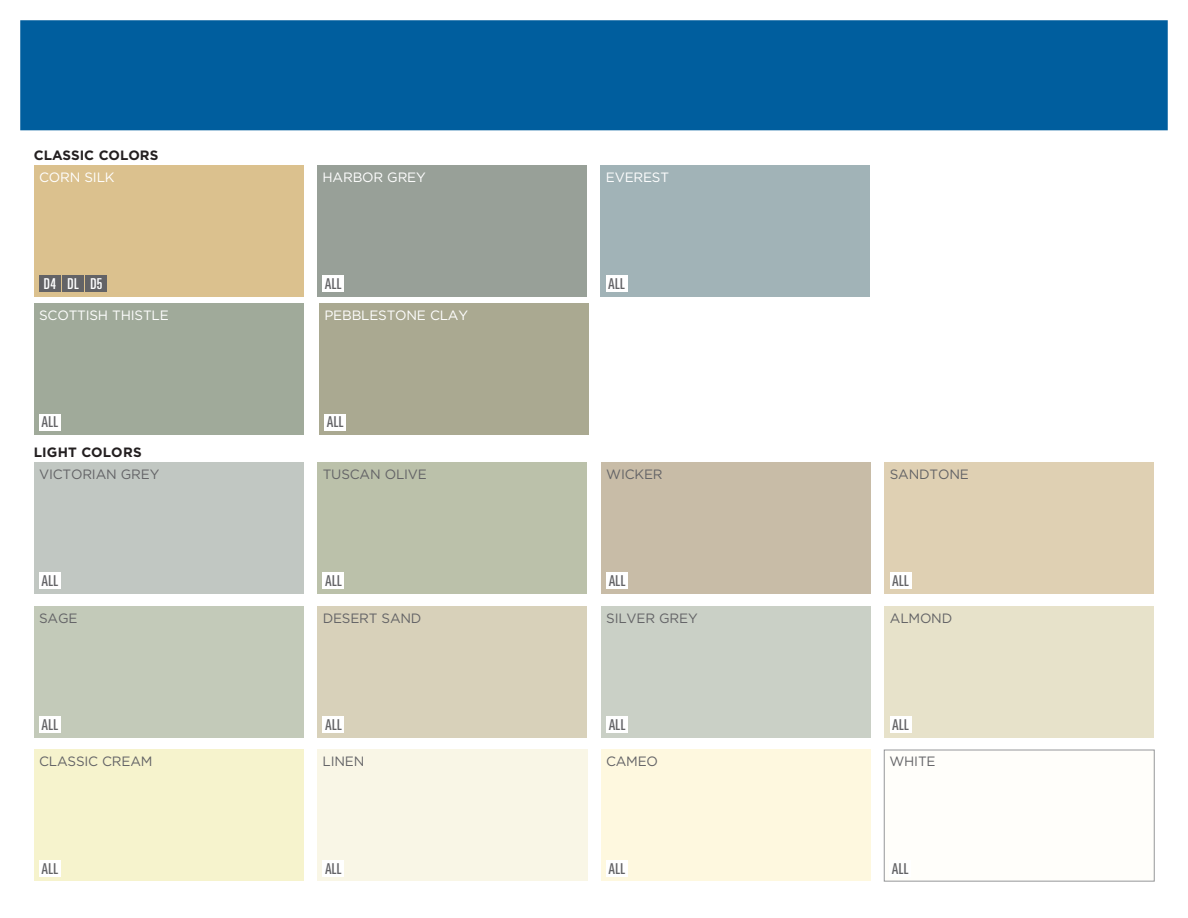
<style>
.page{position:relative;width:1188px;height:918px;background:#fff}
.page>*{position:absolute;margin:0;border:0;box-sizing:border-box;transform-origin:0 0}
.t1{font:ultra-condensed 15px "Univers";letter-spacing:.02em;color:#636366}
.t2{font:ultra-condensed 15px "Univers";color:#fff}
.little_tiny_type{font:13.5px "Gotham";letter-spacing:-.015em;color:#636366}
.little_tiny_type-2{font:13.5px "Gotham";letter-spacing:-.015em;color:#fff}
.t3{font:700 13.5px "Gotham";color:#231f20}
</style>
<div class="page">
<div style="left:317px;top:606px;width:270px;height:131px;background:#d8d1ba"></div>
<div style="left:323px;top:716px;width:21px;height:16px;background:#fff"></div>
<div style="left:884px;top:606px;width:270px;height:131px;background:#e7e2ca"></div>
<div style="left:890px;top:716px;width:21px;height:16px;background:#fff"></div>
<div style="left:34px;top:606px;width:270px;height:131px;background:#c3cab9"></div>
<div style="left:39px;top:716px;width:22px;height:16px;background:#fff"></div>
<div style="left:601px;top:606px;width:270px;height:131px;background:#cad0c6"></div>
<div style="left:606px;top:716px;width:22px;height:16px;background:#fff"></div>
<div style="left:34px;top:462px;width:270px;height:131px;background:#c1c7c2"></div>
<div style="left:39px;top:573px;width:22px;height:16px;background:#fff"></div>
<div style="left:601px;top:462px;width:270px;height:131px;background:#c8bca7"></div>
<div style="left:606px;top:573px;width:22px;height:16px;background:#fff"></div>
<div style="left:317px;top:462px;width:270px;height:131px;background:#bbc1aa"></div>
<div style="left:323px;top:573px;width:21px;height:16px;background:#fff"></div>
<div style="left:884px;top:462px;width:270px;height:131px;background:#dfd0b3"></div>
<div style="left:890px;top:573px;width:21px;height:16px;background:#fff"></div>
<div style="left:601px;top:750px;width:270px;height:131px;background:#fef8df"></div>
<div style="left:606px;top:860px;width:22px;height:16px;background:#fff"></div>
<div style="left:317px;top:750px;width:270px;height:131px;background:#f9f6e6"></div>
<div style="left:323px;top:860px;width:21px;height:16px;background:#fff"></div>
<div style="left:884px;top:750px;width:270px;height:131px;border:1px solid #95979a"></div>
<div style="left:34px;top:750px;width:270px;height:131px;background:#f6f3cd"></div>
<div style="left:39px;top:860px;width:22px;height:16px;background:#fff"></div>
<div style="left:34px;top:304px;width:270px;height:131px;background:#a0aa9a"></div>
<div style="left:39px;top:414px;width:22px;height:16px;background:#fff"></div>
<div style="left:319px;top:304px;width:270px;height:131px;background:#aaa991"></div>
<div style="left:325px;top:414px;width:21px;height:16px;background:#fff"></div>
<div style="left:34px;top:165px;width:270px;height:131px;background:#dbc18e"></div>
<div style="left:39px;top:275px;width:22px;height:17px;background:#636366"></div>
<div style="left:62px;top:275px;width:22px;height:17px;background:#636366"></div>
<div style="left:86px;top:275px;width:21px;height:17px;background:#636366"></div>
<div style="left:20px;top:20px;width:1148px;height:110px;background:#005e9e"></div>
<div style="left:600px;top:165px;width:270px;height:131px;background:#a1b3b7"></div>
<div style="left:606px;top:275px;width:21px;height:17px;background:#fff"></div>
<div style="left:317px;top:165px;width:270px;height:131px;background:#98a098"></div>
<div style="left:323px;top:275px;width:21px;height:17px;background:#fff"></div>
<p class="t3" style="left:34px;top:147px;width:126px">CLASSIC COLORS</p>
<p class="little_tiny_type-2" style="left:39px;top:168px;width:77px">CORN SILK</p>
<p class="little_tiny_type-2" style="left:323px;top:168px;width:105px">HARBOR GREY</p>
<p class="little_tiny_type-2" style="left:606px;top:168px;width:65px">EVEREST</p>
<p class="t2" style="left:44px;top:275px;width:13px">D4</p>
<p class="t2" style="left:68px;top:275px;width:13px">DL</p>
<p class="t2" style="left:90px;top:275px;width:13px">D5</p>
<p class="t1" style="left:325px;top:275px;width:18px">ALL</p>
<p class="t1" style="left:608px;top:275px;width:18px">ALL</p>
<p class="little_tiny_type-2" style="left:39px;top:307px;width:131px">SCOTTISH THISTLE</p>
<p class="little_tiny_type-2" style="left:325px;top:307px;width:145px">PEBBLESTONE CLAY</p>
<p class="t1" style="left:42px;top:414px;width:18px">ALL</p>
<p class="t1" style="left:327px;top:414px;width:18px">ALL</p>
<p class="t3" style="left:34px;top:444px;width:109px">LIGHT COLORS</p>
<p class="little_tiny_type" style="left:39px;top:465px;width:122px">VICTORIAN GREY</p>
<p class="little_tiny_type" style="left:323px;top:465px;width:106px">TUSCAN OLIVE</p>
<p class="little_tiny_type" style="left:606px;top:465px;width:58px">WICKER</p>
<p class="little_tiny_type" style="left:890px;top:465px;width:81px">SANDTONE</p>
<p class="t1" style="left:42px;top:572px;width:18px">ALL</p>
<p class="t1" style="left:325px;top:572px;width:18px">ALL</p>
<p class="t1" style="left:609px;top:572px;width:18px">ALL</p>
<p class="t1" style="left:892px;top:572px;width:18px">ALL</p>
<p class="little_tiny_type" style="left:39px;top:609px;width:40px">SAGE</p>
<p class="little_tiny_type" style="left:323px;top:609px;width:100px">DESERT SAND</p>
<p class="little_tiny_type" style="left:606px;top:609px;width:93px">SILVER GREY</p>
<p class="little_tiny_type" style="left:890px;top:609px;width:64px">ALMOND</p>
<p class="t1" style="left:42px;top:716px;width:18px">ALL</p>
<p class="t1" style="left:325px;top:716px;width:18px">ALL</p>
<p class="t1" style="left:609px;top:716px;width:18px">ALL</p>
<p class="t1" style="left:892px;top:716px;width:18px">ALL</p>
<p class="little_tiny_type" style="left:39px;top:753px;width:115px">CLASSIC CREAM</p>
<p class="little_tiny_type" style="left:323px;top:753px;width:43px">LINEN</p>
<p class="little_tiny_type" style="left:606px;top:753px;width:54px">CAMEO</p>
<p class="little_tiny_type" style="left:890px;top:753px;width:48px">WHITE</p>
<p class="t1" style="left:42px;top:860px;width:18px">ALL</p>
<p class="t1" style="left:325px;top:860px;width:18px">ALL</p>
<p class="t1" style="left:608px;top:860px;width:18px">ALL</p>
<p class="t1" style="left:892px;top:860px;width:18px">ALL</p>
</div>
